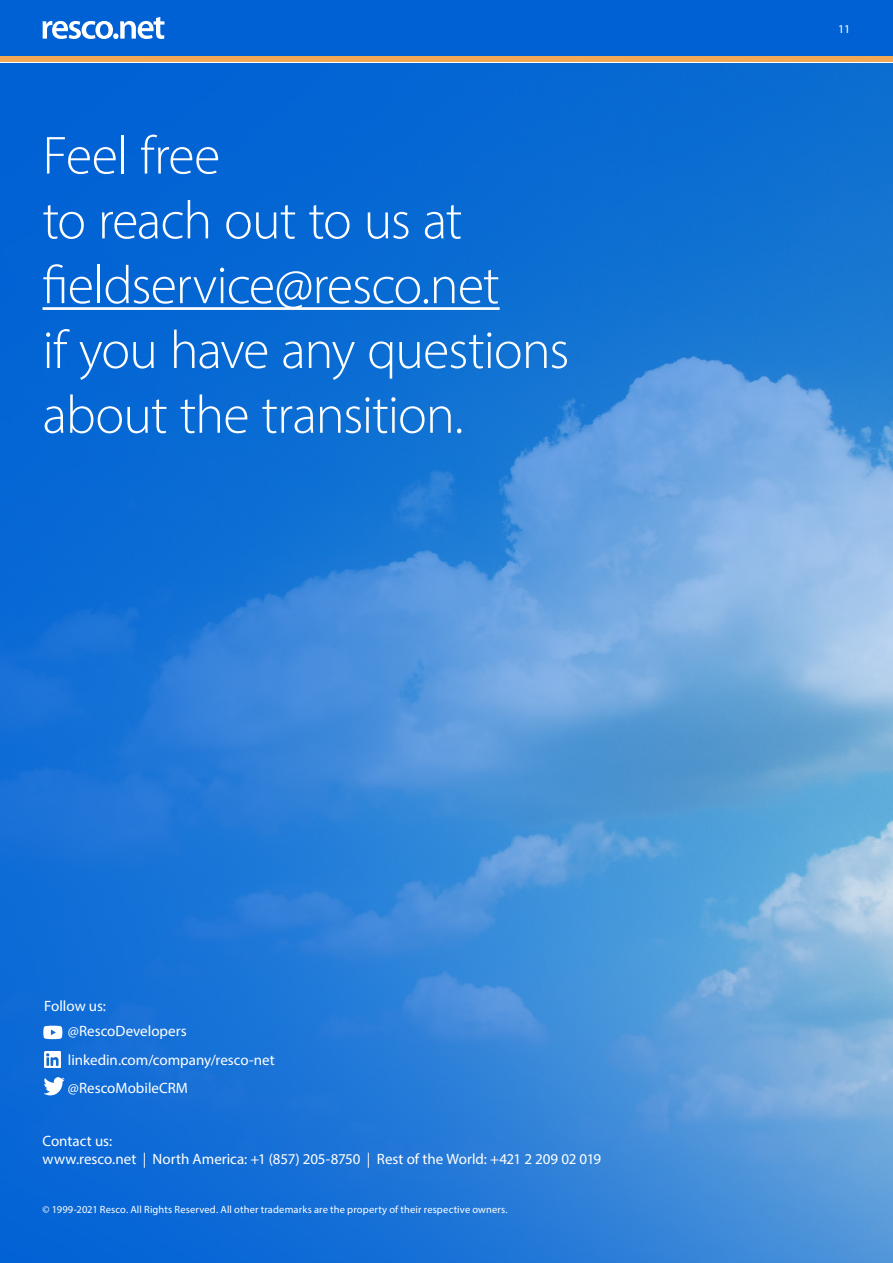
<style>
.page{position:relative;width:893px;height:1263px;background:#fff}
.page>*{position:absolute;margin:0;border:0;box-sizing:border-box;transform-origin:0 0}
.t1{font:300 54px/64.8px "Myriad Pro";letter-spacing:-.02em;color:#fff}
.t2{font:15px/18px "Myriad Pro";color:#fff}
.t3{font:12px "Myriad Pro";color:#fff}
.t4{font:10.5px "Myriad Pro";letter-spacing:.015em;color:#fff}
</style>
<div class="page">
<div style="left:0;top:0;width:893px;height:56px;background:#0061d5"></div>
<div style="left:0;top:56px;width:893px;height:6px;background:#f2a854"></div>
<svg style="left:43px;top:17px;width:121px;height:22px"></svg>
<img style="left:0;top:64px;width:893px;height:1199px">
<hr style="left:43px;top:307px;width:457px;height:3px;background:#fff">
<svg style="left:43px;top:1026px;width:19px;height:13px"></svg>
<svg style="left:43px;top:1077px;width:22px;height:18px"></svg>
<img style="left:44px;top:1051px;width:17px;height:17px">
<h1 class="t1" style="left:43px;top:123px;width:528px">Feel free<br>to reach out to us at fieldservice@resco.net<br>if you have any questions about the transition.</h1>
<p class="t2" style="left:44px;top:996px;width:64px">Follow us:</p>
<p class="t2" style="left:68px;top:1016px;width:208px;line-height:29.2px">@RescoDevelopers linkedin.com/company/resco-net</p>
<p class="t2" style="left:68px;top:1079px;width:122px">@RescoMobileCRM</p>
<p class="t2" style="left:43px;top:1132px;width:560px">Contact us:<br>www.resco.net | North America: +1 (857) 205-8750 | Rest of the World: +421 2 209 02 019</p>
<p class="t4" style="left:43px;top:1203px;width:467px">© 1999-2021 Resco. All Rights Reserved. All other trademarks are the property of their respective owners.</p>
<p class="t3" style="left:838px;top:22px;width:14px">11</p>
</div>
